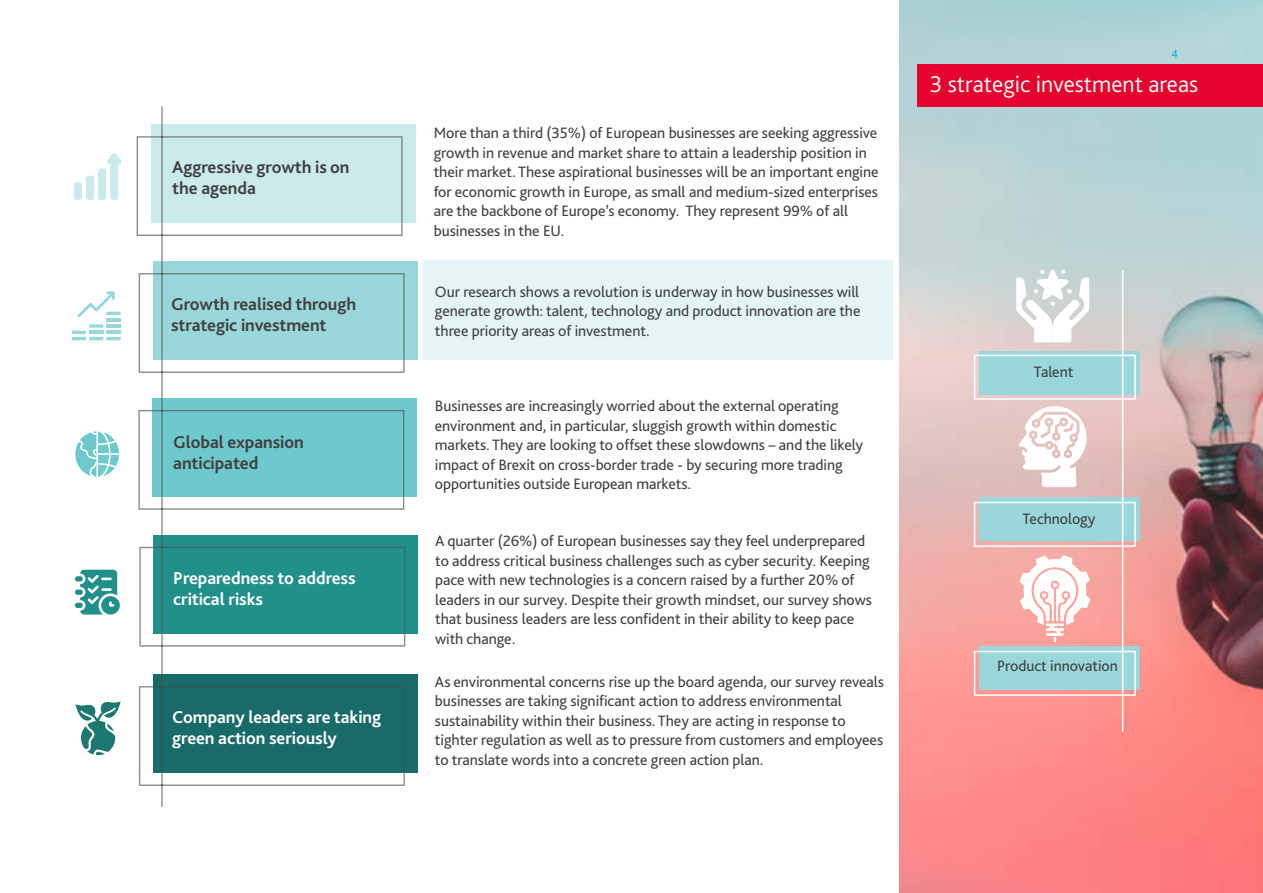
<style>
.page{position:relative;width:1263px;height:893px;background:#fff}
.page>*{position:absolute;margin:0;border:0;box-sizing:border-box;transform-origin:0 0}
.t1{font:300 24px "Bliss Pro";color:#fff}
.t2{font:700 18px/21px "Bliss Pro";letter-spacing:-.005em;color:#404040}
.t3{font:700 18px/21px "Bliss Pro";letter-spacing:-.005em;color:#fff}
.t4{font:15.75px/19.5px "Bliss Pro";letter-spacing:-.005em;color:#404040}
.t5{font:300 12px "Bliss Pro";color:#02a5e2}
</style>
<div class="page">
<img style="left:899px;top:0;width:364px;height:893px">
<div style="left:979px;top:646px;width:161px;height:44px;background:#9ad7db"></div>
<div style="left:979px;top:497px;width:161px;height:44px;background:#9ad7db"></div>
<div style="left:979px;top:351px;width:161px;height:43px;background:#9ad7db"></div>
<div style="left:423px;top:261px;width:469px;height:99px;background:#e5f4f5"></div>
<div style="left:918px;top:64px;width:345px;height:42px;background:#e4032e"></div>
<div style="left:153px;top:674px;width:265px;height:98px;background:#186b69"></div>
<div style="left:154px;top:535px;width:264px;height:98px;background:#21908b"></div>
<div style="left:153px;top:398px;width:264px;height:98px;background:#6dc9cb"></div>
<div style="left:153px;top:261px;width:264px;height:98px;background:#9ad7db"></div>
<div style="left:151px;top:124px;width:264px;height:99px;background:#cbeaec"></div>
<hr style="left:161px;top:236px;width:2px;height:25px;background:#8c8787">
<hr style="left:161px;top:373px;width:2px;height:25px;background:#8c8787">
<hr style="left:161px;top:510px;width:2px;height:25px;background:#8c8787">
<hr style="left:161px;top:647px;width:2px;height:27px;background:#8c8787">
<hr style="left:161px;top:786px;width:2px;height:21px;background:#8c8787">
<svg style="left:139px;top:535px;width:266px;height:112px"></svg>
<svg style="left:138px;top:398px;width:266px;height:112px"></svg>
<svg style="left:139px;top:261px;width:266px;height:112px"></svg>
<svg style="left:137px;top:106px;width:266px;height:130px"></svg>
<div style="left:86px;top:176px;width:8px;height:24px;background:#cbeaec;border-radius:3px"></div>
<div style="left:74px;top:182px;width:8px;height:18px;background:#cbeaec;border-radius:3px"></div>
<div style="left:98px;top:168px;width:8px;height:32px;background:#cbeaec;border-radius:3px"></div>
<svg style="left:107px;top:153px;width:15px;height:47px"></svg>
<svg style="left:77px;top:291px;width:44px;height:26px"></svg>
<hr style="left:106px;top:318px;width:15px;height:3px;background:#9ad7db">
<svg style="left:72px;top:324px;width:49px;height:16px"></svg>
<svg style="left:75px;top:431px;width:44px;height:46px"></svg>
<div style="left:75px;top:603px;width:8px;height:5px;background:#21908b;border-radius:3px"></div>
<div style="left:75px;top:590px;width:8px;height:5px;background:#21908b;border-radius:3px"></div>
<div style="left:75px;top:576px;width:8px;height:5px;background:#21908b;border-radius:3px"></div>
<svg style="left:80px;top:570px;width:40px;height:45px"></svg>
<svg style="left:139px;top:674px;width:266px;height:112px"></svg>
<svg style="left:75px;top:701px;width:46px;height:54px"></svg>
<svg style="left:1016px;top:270px;width:73px;height:72px"></svg>
<svg style="left:1018px;top:406px;width:72px;height:81px"></svg>
<svg style="left:1019px;top:555px;width:71px;height:87px"></svg>
<div style="left:974px;top:355px;width:162px;height:45px;border:2px solid #fff"></div>
<div style="left:974px;top:502px;width:162px;height:45px;border:2px solid #fff"></div>
<div style="left:974px;top:651px;width:162px;height:45px;border:2px solid #fff"></div>
<hr style="left:1122px;top:270px;width:1px;height:462px;background:#fff">
<p class="t2" style="left:172px;top:156px;width:179px">Aggressive growth is on the agenda</p>
<p class="t2" style="left:171px;top:293px;width:187px">Growth realised through strategic investment</p>
<p class="t2" style="left:173px;top:431px;width:132px">Global expansion anticipated</p>
<p class="t3" style="left:173px;top:567px;width:184px">Preparedness to address critical risks</p>
<p class="t3" style="left:172px;top:706px;width:210px">Company leaders are taking green action seriously</p>
<p class="t4" style="left:434px;top:123px;width:446px">More than a third (35%) of European businesses are seeking aggressive growth in revenue and market share to attain a leadership position in their market. These aspirational businesses will be an important engine for economic growth in Europe, as small and medium-sized enterprises are the backbone of Europe’s economy. They represent 99% of all businesses in the EU.</p>
<p class="t4" style="left:435px;top:281px;width:427px;text-align:justify">Our research shows a revolution is underway in how businesses will generate growth: talent, technology and product innovation are the three priority areas of investment.</p>
<p class="t4" style="left:435px;top:396px;width:430px">Businesses are increasingly worried about the external operating environment and, in particular, sluggish growth within domestic markets. They are looking to offset these slowdowns – and the likely impact of Brexit on cross-border trade - by securing more trading opportunities outside European markets.</p>
<p class="t4" style="left:435px;top:531px;width:438px">A quarter (26%) of European businesses say they feel underprepared to address critical business challenges such as cyber security. Keeping pace with new technologies is a concern raised by a further 20% of leaders in our survey. Despite their growth mindset, our survey shows that business leaders are less confident in their ability to keep pace with change.</p>
<p class="t4" style="left:435px;top:671px;width:451px">As environmental concerns rise up the board agenda, our survey reveals businesses are taking significant action to address environmental sustainability within their business. They are acting in response to tighter regulation as well as to pressure from customers and employees to translate words into a concrete green action plan.</p>
<p class="t5" style="left:1171px;top:46px;width:8px">4</p>
<h1 class="t1" style="left:930px;top:69px;width:270px">3 strategic investment areas</h1>
<p class="t4" style="left:1034px;top:362px;width:41px">Talent</p>
<p class="t4" style="left:1022px;top:509px;width:74px">Technology</p>
<p class="t4" style="left:997px;top:656px;width:122px">Product innovation</p>
</div>
